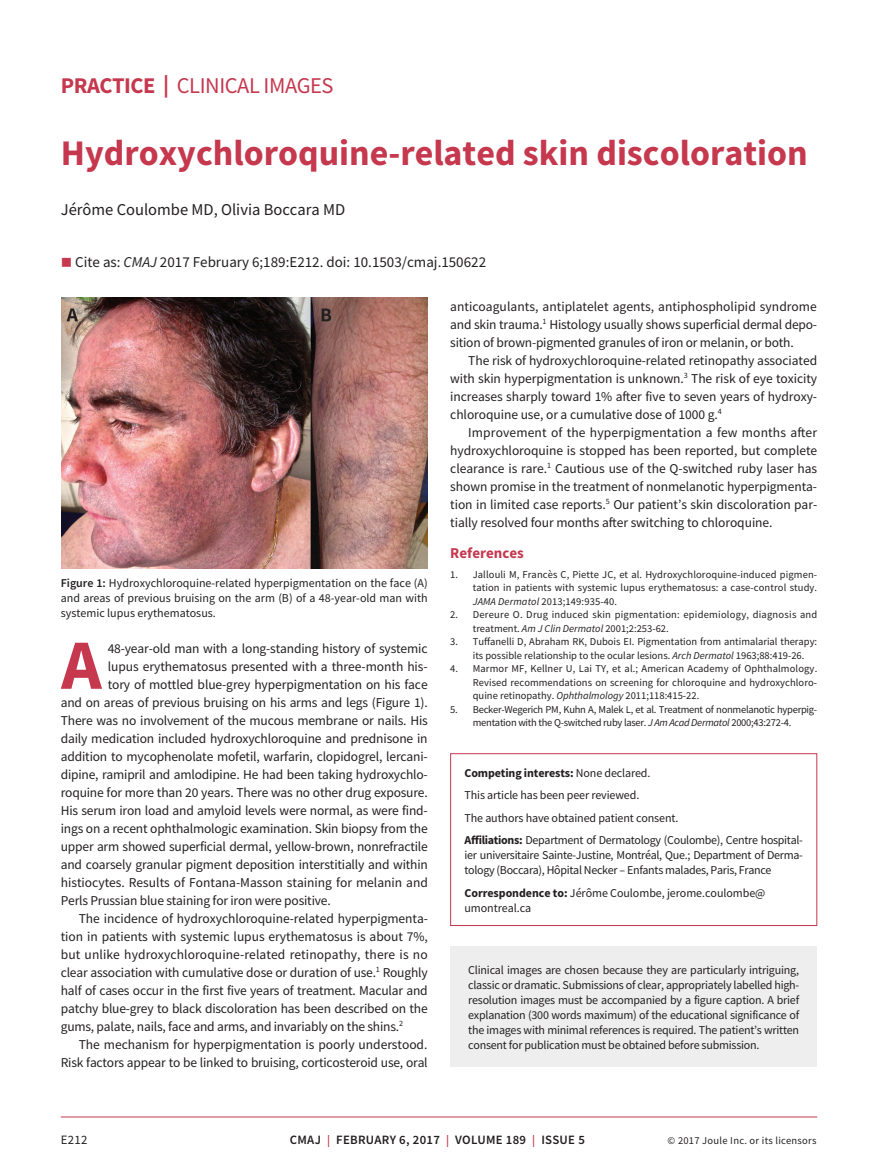
<style>
.page{position:relative;width:878px;height:1175px;background:#fff}
.page>*{position:absolute;margin:0;border:0;box-sizing:border-box;transform-origin:0 0}
.t1{font:700 70.65px "Source Sans Pro";color:#c5384e}
.t2{font:700 36px "Source Sans Pro";color:#c5384e}
.t3{font:22.5px "Source Sans Pro";letter-spacing:-.02em;color:#c5384e}
.t4{font:16.5px "Source Sans Pro";color:#231f20}
.t5{font:15px "Source Sans Pro";color:#231f20}
.t6{font:700 15px "Source Sans Pro";color:#c5384e}
.t7{font:13.5px/18px "Source Sans Pro";letter-spacing:-.015em;color:#231f20;text-align:justify}
.t8{font:13.5px "Source Sans Pro";letter-spacing:.01em;color:#231f20}
.t9{font:600 12.75px "Source Sans Pro";letter-spacing:.025em;color:#231f20}
.t10{font:12.75px "Source Sans Pro";color:#231f20}
.t11{font:12px/15px "Source Sans Pro";letter-spacing:-.02em;color:#231f20}
.t12{font:10.5px/13.5px "Source Sans Pro";color:#231f20;text-align:justify}
.t13{font:10.5px/13.5px "Source Sans Pro";letter-spacing:-.025em;color:#231f20;text-align:center}
.t14{font:10.5px/13.5px "Source Sans Pro";letter-spacing:.02em;color:#231f20}
.t15{font:10.5px "Source Sans Pro";letter-spacing:.025em;color:#231f20}
.s1{font-weight:700}
.s2{color:#c5384e}
.s3{font-style:italic}
.s4{font-weight:600}
.s5{font-size:12px;color:#c5384e}
</style>
<div class="page">
<hr style="left:61px;top:1116px;width:756px;height:1px;background:#c5384e">
<div style="left:450px;top:946px;width:367px;height:120px;background:#eeeeef"></div>
<img style="left:61px;top:297px;width:366px;height:271px">
<div style="left:450px;top:753px;width:367px;height:173px;border:1px solid #c5384e"></div>
<h3 class="t3" style="left:61px;top:72px;width:274px"><span class="s1">PRACTICE |</span> CLINICAL IMAGES</h3>
<h2 class="t2" style="left:61px;top:129px;width:748px">Hydroxychloroquine-related skin discoloration</h2>
<p class="t4" style="left:61px;top:199px;width:286px">Jérôme Coulombe MD, Olivia Boccara MD</p>
<p class="t5" style="left:61px;top:252px;width:427px"><span class="s2">■</span> Cite as: <span class="s3">CMAJ</span> 2017 February 6;189:E212. doi: 10.1503/cmaj.150622</p>
<p class="t11" style="left:61px;top:575px;width:368px;text-align:justify"><span class="s4">Figure 1:</span> Hydroxychloroquine-related hyperpigmentation on the face (A) and areas of previous bruising on the arm (B) of a 48-year-old man with systemic lupus erythematosus.</p>
<h1 class="t1" style="left:61px;top:617px;width:42px">A</h1>
<p class="t7" style="left:108px;top:639px;width:321px">48-year-old man with a long-standing history of systemic</p>
<p class="t7" style="left:108px;top:657px;width:321px">lupus erythematosus presented with a three-month his-</p>
<p class="t7" style="left:108px;top:675px;width:321px">tory of mottled blue-grey hyperpigmentation on his face</p>
<p class="t7" style="left:61px;top:693px;width:368px">and on areas of previous bruising on his arms and legs (Figure 1).</p>
<p class="t7" style="left:61px;top:711px;width:368px">There was no involvement of the mucous membrane or nails. His</p>
<p class="t7" style="left:61px;top:729px;width:368px">daily medication included hydroxychloroquine and prednisone in</p>
<p class="t7" style="left:61px;top:747px;width:368px">addition to mycophenolate mofetil, warfarin, clopidogrel, lercani-</p>
<p class="t7" style="left:61px;top:765px;width:368px">dipine, ramipril and amlodipine. He had been taking hydroxychlo-</p>
<p class="t7" style="left:61px;top:783px;width:368px">roquine for more than 20 years. There was no other drug exposure.</p>
<p class="t7" style="left:61px;top:801px;width:368px">His serum iron load and amyloid levels were normal, as were find-</p>
<p class="t7" style="left:61px;top:819px;width:368px">ings on a recent ophthalmologic examination. Skin biopsy from the</p>
<p class="t7" style="left:61px;top:837px;width:368px">upper arm showed superficial dermal, yellow-brown, nonrefractile</p>
<p class="t7" style="left:61px;top:855px;width:369px">and coarsely granular pigment deposition interstitially and within</p>
<p class="t7" style="left:61px;top:873px;width:368px">histiocytes. Results of Fontana-Masson staining for melanin and</p>
<p class="t7" style="left:61px;top:891px;width:271px">Perls Prussian blue staining for iron were positive.</p>
<p class="t7" style="left:79px;top:909px;width:351px">The incidence of hydroxychloroquine-related hyperpigmenta-</p>
<p class="t7" style="left:61px;top:927px;width:368px">tion in patients with systemic lupus erythematosus is about 7%,</p>
<p class="t8" style="left:61px;top:945px;width:368px">but unlike hydroxychloroquine-related retinopathy, there is no</p>
<p class="t7" style="left:61px;top:963px;width:368px">clear association with cumulative dose or duration of use.<sup>1</sup> Roughly</p>
<p class="t7" style="left:61px;top:981px;width:368px">half of cases occur in the first five years of treatment. Macular and</p>
<p class="t7" style="left:61px;top:999px;width:368px">patchy blue-grey to black discoloration has been described on the</p>
<p class="t7" style="left:61px;top:1017px;width:344px">gums, palate, nails, face and arms, and invariably on the shins.<sup>2</sup></p>
<p class="t7" style="left:79px;top:1035px;width:350px">The mechanism for hyperpigmentation is poorly understood.</p>
<p class="t7" style="left:61px;top:1053px;width:368px">Risk factors appear to be linked to bruising, corticosteroid use, oral</p>
<p class="t7" style="left:450px;top:297px;width:368px">anticoagulants, antiplatelet agents, antiphospholipid syndrome and skin trauma.<sup>1</sup> Histology usually shows superficial dermal depo&shy;sition of brown-pigmented granules of iron or melanin, or both.</p>
<p class="t7" style="left:450px;top:351px;width:368px;text-indent:18px">The risk of hydroxychloroquine-related retinopathy associated with skin hyperpigmentation is unknown.<sup>3</sup> The risk of eye toxicity increases sharply toward 1% after five to seven years of hydroxy&shy;chloroquine use, or a cumulative dose of 1000 g.<sup>4</sup></p>
<p class="t7" style="left:450px;top:423px;width:368px;text-indent:18px">Improvement of the hyperpigmentation a few months after hydroxychloroquine is stopped has been reported, but complete clearance is rare.<sup>1</sup> Cautious use of the Q-switched ruby laser has shown promise in the treatment of nonmelanotic hyperpigmenta&shy;tion in limited case reports.<sup>5</sup> Our patient’s skin discoloration par&shy;tially resolved four months after switching to chloroquine.</p>
<p class="t6" style="left:450px;top:543px;width:75px">References</p>
<p class="t12" style="left:473px;top:567px;width:346px;text-indent:-23px">1. Jallouli M, Francès C, Piette JC, et al. Hydroxychloroquine-induced pigmen&shy;tation in patients with systemic lupus erythematosus: a case-control study.<br><span class="s3">JAMA Dermatol</span> 2013;149:935-40.</p>
<p class="t14" style="left:473px;top:608px;width:346px;text-indent:-23px">2. Dereure O. Drug induced skin pigmentation: epidemiology, diagnosis and treatment. <span class="s3">Am J Clin Dermatol</span> 2001;2:253-62.</p>
<p class="t12" style="left:473px;top:635px;width:346px;text-indent:-23px">3. Tuffanelli D, Abraham RK, Dubois EI. Pigmentation from antimalarial therapy: its possible relationship to the ocular lesions. <span class="s3">Arch Dermatol</span> 1963;88:419-26.</p>
<p class="t12" style="left:473px;top:662px;width:346px;text-indent:-23px">4. Marmor MF, Kellner U, Lai TY, et al.; American Academy of Ophthalmology.<br>Revised recommendations on screening for chloroquine and hydroxychloro&shy;quine retinopathy. <span class="s3">Ophthalmology</span> 2011;118:415-22.</p>
<p class="t13" style="left:450px;top:702px;width:368px">5. Becker-Wegerich PM, Kuhn A, Malek L, et al. Treatment of nonmelanotic hyperpig&shy;mentation with the Q-switched ruby laser. <span class="s3">J Am Acad Dermatol</span> 2000;43:272-4.</p>
<p class="t11" style="left:464px;top:761px;width:340px;line-height:22.5px"><span class="s1">Competing interests:</span> None declared.<br>This article has been peer reviewed.<br>The authors have obtained patient consent.<br><span class="s1">Affiliations:</span> Department of Dermatology (Coulombe), Centre hospital-</p>
<p class="t11" style="left:464px;top:847px;width:340px">ier universitaire Sainte-Justine, Montréal, Que.; Department of Derma&shy;tology (Boccara), Hôpital Necker – Enfants malades, Paris, France</p>
<p class="t11" style="left:464px;top:885px;width:302px"><span class="s1">Correspondence to:</span> Jérôme Coulombe, jerome.coulombe@ umontreal.ca</p>
<p class="t11" style="left:468px;top:962px;width:332px;text-align:justify">Clinical images are chosen because they are particularly intriguing, classic or dramatic. Submissions of clear, appropriately labelled high&shy;resolution images must be accompanied by a figure caption. A brief explanation (300 words maximum) of the educational significance of the images with minimal references is required. The patient’s written consent for publication must be obtained before submission.</p>
<p class="t10" style="left:61px;top:1132px;width:28px">E212</p>
<p class="t9" style="left:290px;top:1131px;width:296px">CMAJ <span class="s5">|</span> FEBRUARY 6, 2017 <span class="s5">|</span> VOLUME 189 <span class="s5">|</span> ISSUE 5</p>
<p class="t15" style="left:667px;top:1134px;width:150px">© 2017 Joule Inc. or its licensors</p>
</div>
